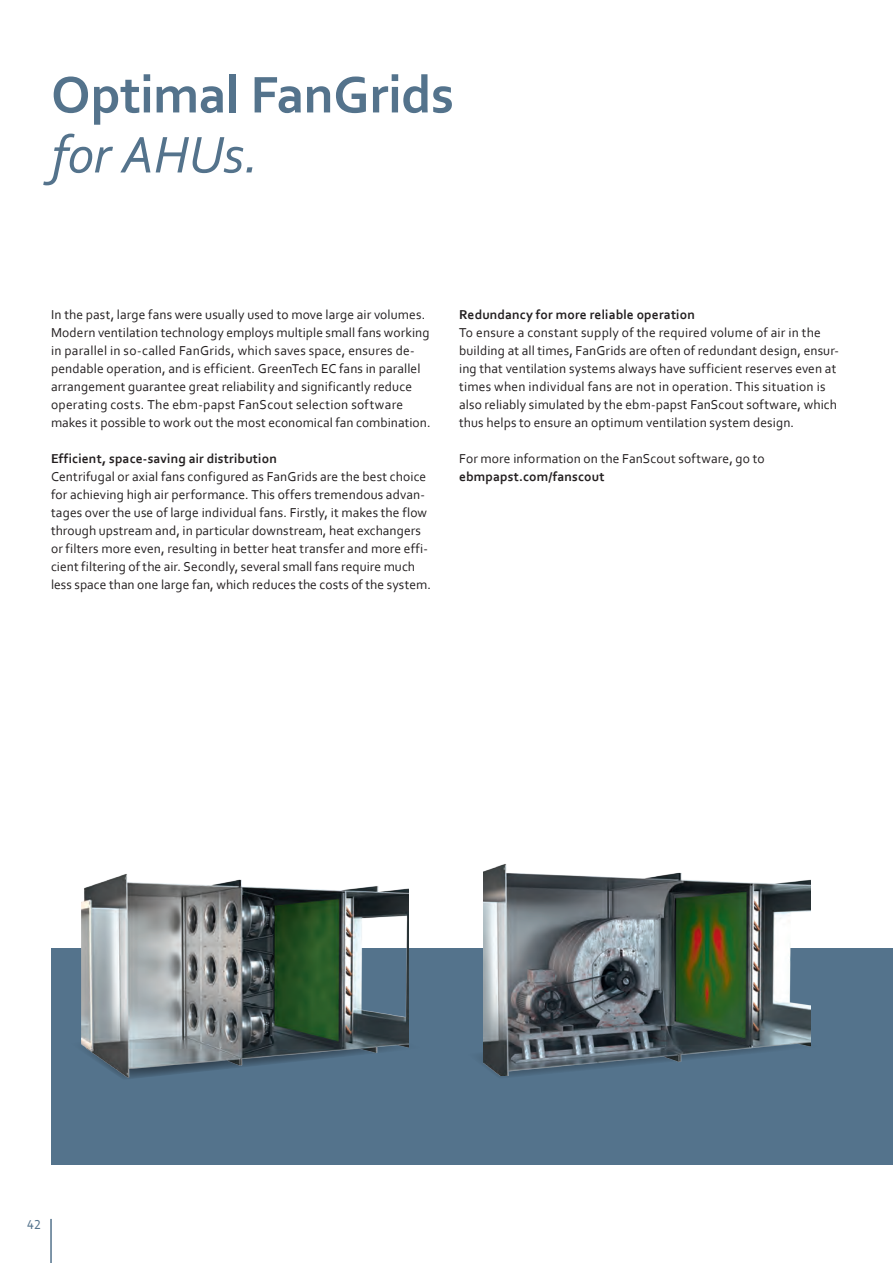
<style>
.page{position:relative;width:893px;height:1263px;background:#fff}
.page>*{position:absolute;margin:0;border:0;box-sizing:border-box;transform-origin:0 0}
.BRO_A4_Headline_36_39_6pt_bluegray{font:700 54px "Corbel";letter-spacing:-.01em;color:#54738c}
.BRO_A4_Headline_36_39_6pt_bluegray-2{font:italic 54px "Corbel";letter-spacing:-.01em;color:#54738c}
.BRO_A4_Copy_9_12pt_black_grid{font:13.5px/18px "Corbel";letter-spacing:.01em;color:#231f20}
.BRO_A4_Subline_9_12pt_black_grid{font:700 13.5px "Corbel";letter-spacing:.01em;color:#231f20}
.t1{font:13.5px "Corbel";color:#54738c}
.s1{font-weight:700}
</style>
<div class="page">
<div style="left:51px;top:949px;width:842px;height:216px;background:#54738c"></div>
<img style="left:81px;top:874px;width:328px;height:205px">
<img style="left:483px;top:864px;width:327px;height:211px">
<hr style="left:50px;top:1219px;width:2px;height:44px;background:#54738c">
<p class="BRO_A4_Headline_36_39_6pt_bluegray" style="left:51px;top:61px;width:404px">Optimal FanGrids</p>
<p class="BRO_A4_Headline_36_39_6pt_bluegray-2" style="left:51px;top:121px;width:209px">for AHUs.</p>
<p class="BRO_A4_Copy_9_12pt_black_grid" style="left:51px;top:305px;width:381px">In the past, large fans were usually used to move large air volumes.<br>Modern ventilation technology employs multiple small fans working in parallel in so-called FanGrids, which saves space, ensures de&shy;pendable operation, and is efficient. GreenTech EC fans in parallel arrangement guarantee great reliability and significantly reduce operating costs. The ebm-papst FanScout selection software makes it possible to work out the most economical fan combination.</p>
<p class="BRO_A4_Subline_9_12pt_black_grid" style="left:51px;top:450px;width:227px">Efficient, space-saving air distribution</p>
<p class="BRO_A4_Copy_9_12pt_black_grid" style="left:51px;top:467px;width:381px">Centrifugal or axial fans configured as FanGrids are the best choice for achieving high air performance. This offers tremendous advan&shy;tages over the use of large individual fans. Firstly, it makes the flow through upstream and, in particular downstream, heat exchangers or filters more even, resulting in better heat transfer and more effi&shy;cient filtering of the air. Secondly, several small fans require much less space than one large fan, which reduces the costs of the system.</p>
<p class="BRO_A4_Subline_9_12pt_black_grid" style="left:459px;top:306px;width:237px">Redundancy for more reliable operation</p>
<p class="BRO_A4_Copy_9_12pt_black_grid" style="left:459px;top:323px;width:381px">To ensure a constant supply of the required volume of air in the building at all times, FanGrids are often of redundant design, ensur&shy;ing that ventilation systems always have sufficient reserves even at times when individual fans are not in operation. This situation is also reliably simulated by the ebm-papst FanScout software, which thus helps to ensure an optimum ventilation system design.</p>
<p class="BRO_A4_Copy_9_12pt_black_grid" style="left:459px;top:449px;width:307px">For more information on the FanScout software, go to <span class="s1">ebmpapst.com/fanscout</span></p>
<p class="t1" style="left:27px;top:1216px;width:15px">42</p>
</div>
